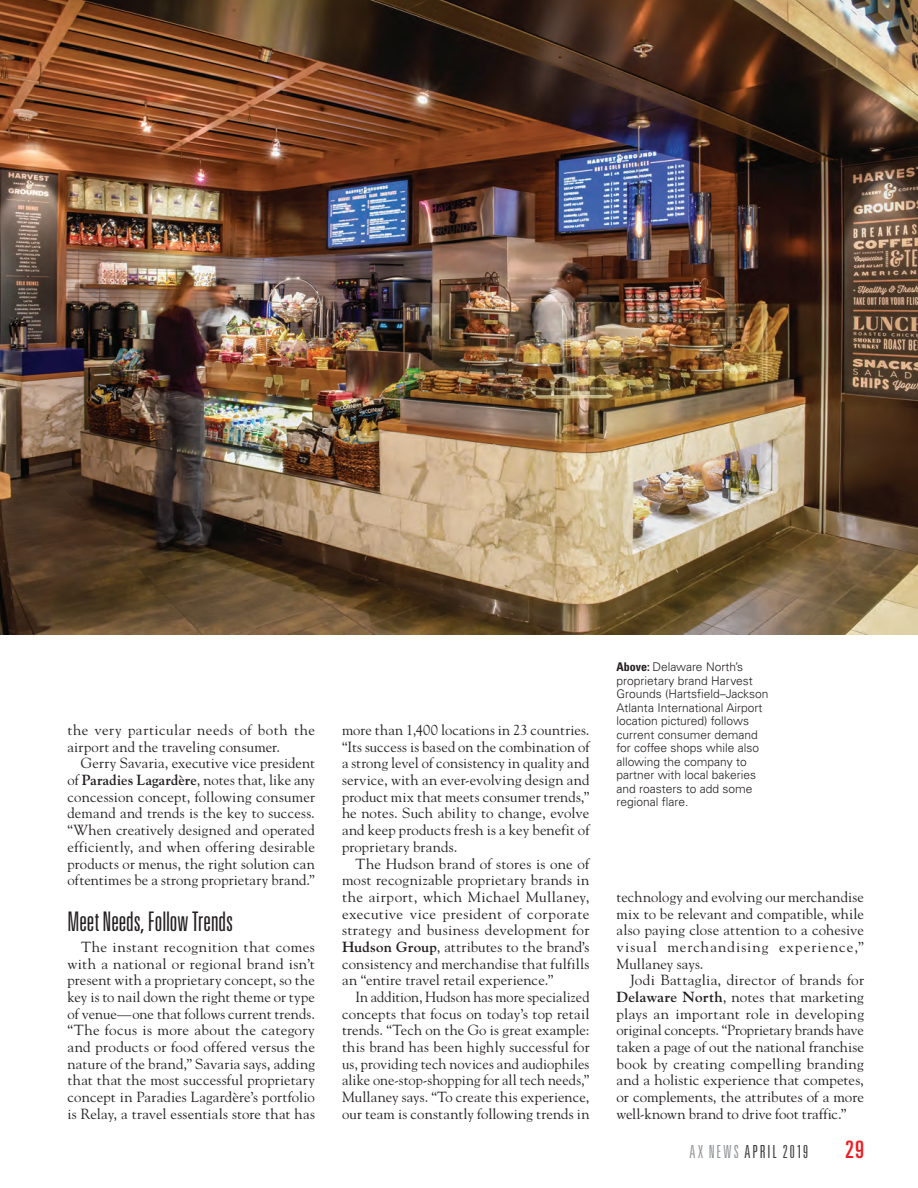
<style>
.page{position:relative;width:918px;height:1188px;background:#fff}
.page>*{position:absolute;margin:0;border:0;box-sizing:border-box;transform-origin:0 0}
.Subhead{font:300 ultra-condensed 27px "Univers LT Std";color:#231f20}
.t1{font:ultra-condensed 24px "Univers LT Std";color:#ee1d23}
.t2{font:300 ultra-condensed 18px "Univers LT Std";letter-spacing:.115em;color:#3e3e3f}
.Body{font:14.7px/16.6px "Goudy Std";letter-spacing:.015em;color:#231f20;text-align:justify}
.t3{font:300 12px/13.5px "Univers LT Std";color:#231f20}
.s1{font-weight:700}
.s2{font-weight:700;font-stretch:condensed}
.s3{color:#939598}
</style>
<div class="page">
<img style="left:0;top:0;width:918px;height:635px">
<p class="Body" style="left:68px;top:721px;width:249px">the very particular needs of both the airport and the traveling consumer.</p>
<p class="Body" style="left:68px;top:755px;width:249px;text-indent:13px">Gerry Savaria, executive vice president of <span class="s1">Paradies Lagardère</span>, notes that, like any concession concept, following consumer demand and trends is the key to success. “When creatively designed and operated efficiently, and when offering desirable products or menus, the right solution can oftentimes be a strong proprietary brand.”</p>
<p class="Subhead" style="left:68px;top:907px;width:167px">Meet Needs, Follow Trends</p>
<p class="Body" style="left:68px;top:938px;width:249px;text-indent:14px">The instant recognition that comes with a national or regional brand isn’t present with a proprietary concept, so the key is to nail down the right theme or type of venue—one that follows current trends. “The focus is more about the category and products or food offered versus the nature of the brand,” Savaria says, adding that that the most successful proprietary concept in Paradies Lagardère’s portfolio is Relay, a travel essentials store that has</p>
<p class="Body" style="left:342px;top:721px;width:249px">more than 1,400 locations in 23 countries. “Its success is based on the combination of a strong level of consistency in quality and service, with an ever-evolving design and product mix that meets consumer trends,” he notes. Such ability to change, evolve and keep products fresh is a key benefit of proprietary brands.</p>
<p class="Body" style="left:342px;top:855px;width:249px;text-indent:14px">The Hudson brand of stores is one of most recognizable proprietary brands in the airport, which Michael Mullaney, executive vice president of corporate strategy and business development for <span class="s1">Hudson Group</span>, attributes to the brand’s consistency and merchandise that fulfills an “entire travel retail experience.”</p>
<p class="Body" style="left:342px;top:988px;width:249px;text-indent:14px">In addition, Hudson has more specialized concepts that focus on today’s top retail trends. “Tech on the Go is great example: this brand has been highly successful for us, providing tech novices and audiophiles alike one-stop-shopping for all tech needs,” Mullaney says. “To create this experience, our team is constantly following trends in</p>
<p class="t3" style="left:616px;top:660px;width:153px"><span class="s2">Above:</span> Delaware North’s proprietary brand Harvest<br>Grounds (Hartsfield–Jackson<br>Atlanta International Airport location pictured) follows current consumer demand for coffee shops while also allowing the company to partner with local bakeries and roasters to add some regional flare.</p>
<p class="Body" style="left:616px;top:888px;width:249px">technology and evolving our merchandise mix to be relevant and compatible, while also paying close attention to a cohesive visual merchandising experience,” Mullaney says.</p>
<p class="Body" style="left:616px;top:972px;width:249px;text-indent:14px">Jodi Battaglia, director of brands for <span class="s1">Delaware North</span>, notes that marketing plays an important role in developing original concepts. “Proprietary brands have taken a page of out the national franchise book by creating compelling branding and a holistic experience that competes, or complements, the attributes of a more well-known brand to drive foot traffic.”</p>
<p class="t2" style="left:690px;top:1142px;width:120px"><span class="s3">AX NEWS</span> APRIL 2019</p>
<h2 class="t1" style="left:845px;top:1136px;width:20px">29</h2>
</div>
